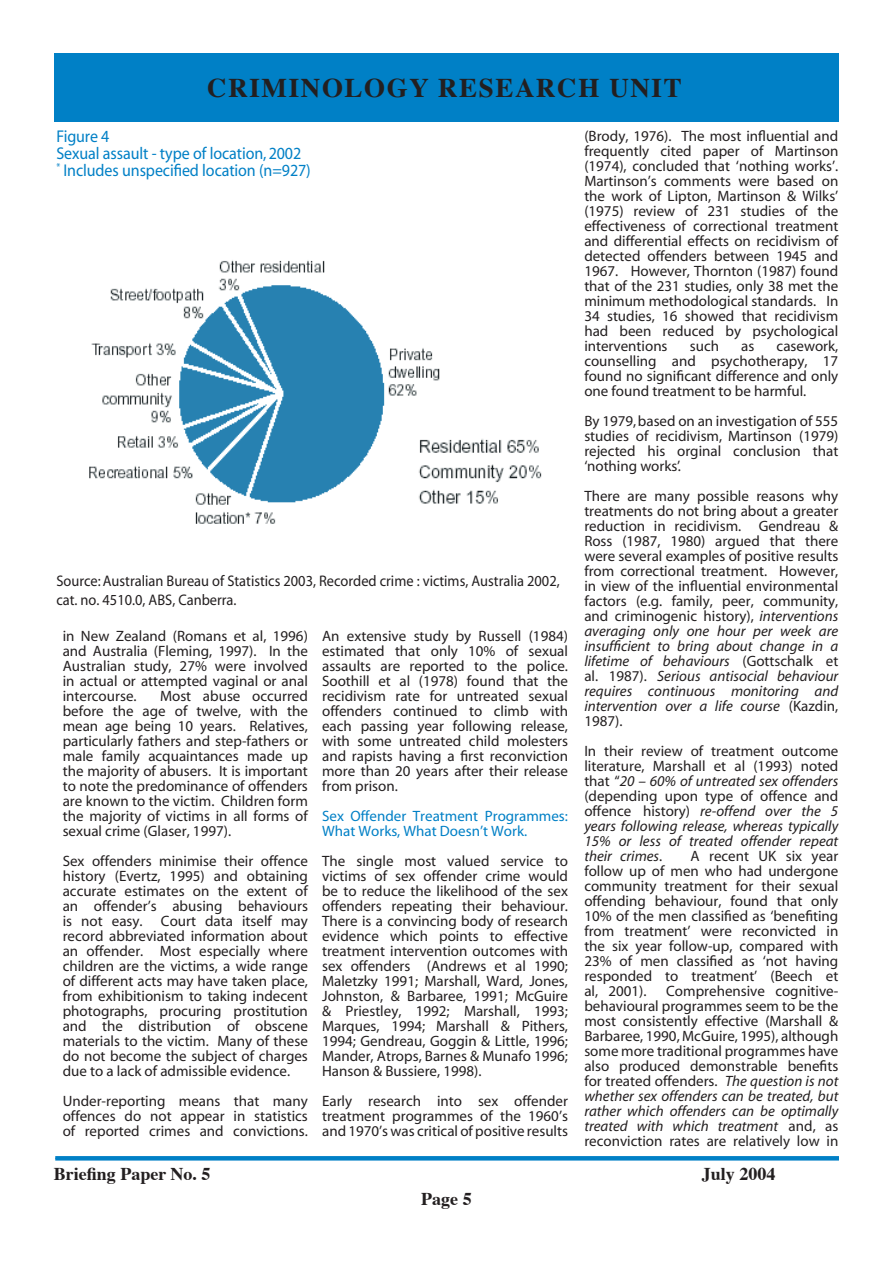
<style>
.page{position:relative;width:893px;height:1263px;background:#fff}
.page>*{position:absolute;margin:0;border:0;box-sizing:border-box;transform-origin:0 0}
.t1{font:700 27px "Times";letter-spacing:.06em;color:#231f20}
.t2{font:700 18px "Times";color:#231f20}
.t3{font:17.1px/17.1px "Myriad";letter-spacing:-.005em;color:#0080c6;scale:.94 1}
.t4{font:15.45px/18.8px "Myriad";color:#231f20;scale:.94 1}
.t5{font:15px/15px "Myriad";color:#231f20;text-align:justify}
.t6{font:italic 15px/15px "Myriad";color:#231f20;text-align:justify}
.t7{font:15px/15px "Myriad";color:#0080c6}
.s1{font-style:italic}
.s2{font-style:normal}
</style>
<div class="page">
<svg style="left:55px;top:1156px;width:784px;height:4px;background:#0482c7"></svg>
<div style="left:54px;top:54px;width:785px;height:68px;background:#0080c6"></div>
<img style="left:89px;top:260px;width:453px;height:264px">
<h1 class="t1" style="left:207px;top:70px;width:476px">CRIMINOLOGY RESEARCH UNIT</h1>
<p class="t3" style="left:56px;top:128px;width:272px">Figure 4<br>Sexual assault - type of location, 2002<br><sup>*</sup> Includes unspecified location (n=927)</p>
<p class="t4" style="left:56px;top:572px;width:537px">Source: Australian Bureau of Statistics 2003, Recorded crime : victims, Australia 2002, cat. no. 4510.0, ABS, Canberra.</p>
<p class="t5" style="left:63px;top:629px;width:247px">in New Zealand (Romans et al, 1996) and Australia (Fleming, 1997). In the Australian study, 27% were involved in actual or attempted vaginal or anal intercourse.</p>
<p class="t5" style="left:63px;top:689px;width:247px;text-indent:97px">Most abuse occurred before the age of twelve, with the mean age being 10 years. Relatives, particularly fathers and step-fathers or male family acquaintances made up the majority of abusers. It is important to note the predominance of offenders are known to the victim. Children form the majority of victims in all forms of sexual crime (Glaser, 1997).</p>
<p class="t5" style="left:63px;top:854px;width:247px">Sex offenders minimise their offence history (Evertz, 1995) and obtaining accurate estimates on the extent of an offender’s abusing behaviours is not easy. Court data itself may record abbreviated information about an offender. Most especially where children are the victims, a wide range of different acts may have taken place, from exhibitionism to taking indecent photographs, procuring prostitution and the distribution of obscene materials to the victim. Many of these do not become the subject of charges due to a lack of admissible evidence.</p>
<p class="t5" style="left:63px;top:1094px;width:247px">Under-reporting means that many offences do not appear in statistics of reported crimes and convictions.</p>
<p class="t5" style="left:322px;top:629px;width:247px">An extensive study by Russell (1984) estimated that only 10% of sexual assaults are reported to the police.<br>Soothill et al (1978) found that the recidivism rate for untreated sexual offenders continued to climb with each passing year following release, with some untreated child molesters and rapists having a first reconviction more than 20 years after their release from prison.</p>
<p class="t7" style="left:322px;top:809px;width:247px">Sex Offender Treatment Programmes:<br>What Works, What Doesn’t Work.</p>
<p class="t5" style="left:322px;top:854px;width:247px">The single most valued service to victims of sex offender crime would be to reduce the likelihood of the sex offenders repeating their behaviour.<br>There is a convincing body of research evidence which points to effective treatment intervention outcomes with sex offenders (Andrews et al 1990; Maletzky 1991; Marshall, Ward, Jones, Johnston, &amp; Barbaree, 1991; McGuire &amp; Priestley, 1992; Marshall, 1993; Marques, 1994; Marshall &amp; Pithers, 1994; Gendreau, Goggin &amp; Little, 1996; Mander, Atrops, Barnes &amp; Munafo 1996; Hanson &amp; Bussiere, 1998).</p>
<p class="t5" style="left:322px;top:1094px;width:247px">Early research into sex offender treatment programmes of the 1960’s and 1970’s was critical of positive results</p>
<p class="t5" style="left:584px;top:129px;width:256px">(Brody, 1976). The most influential and frequently cited paper of Martinson (1974), concluded that ‘nothing works’.<br>Martinson’s comments were based on the work of Lipton, Martinson &amp; Wilks’ (1975) review of 231 studies of the effectiveness of correctional treatment and differential effects on recidivism of detected offenders between 1945 and 1967. However, Thornton (1987) found that of the 231 studies, only 38 met the minimum methodological standards. In 34 studies, 16 showed that recidivism had been reduced by psychological interventions</p>
<p class="t5" style="left:584px;top:339px;width:255px;text-indent:192px">casework, counselling and psychotherapy, 17 found no significant difference and only one found treatment to be harmful.</p>
<p class="t5" style="left:584px;top:414px;width:256px">By 1979, based on an investigation of 555 studies of recidivism, Martinson (1979) rejected his orginal conclusion that ‘nothing works’.</p>
<p class="t5" style="left:584px;top:489px;width:256px">There are many possible reasons why treatments do not bring about a greater reduction in recidivism. Gendreau &amp; Ross (1987, 1980) argued that there were several examples of positive results from correctional treatment. However, in view of the influential environmental factors (e.g. family, peer, community, and criminogenic history), <span class="s1">interventions averaging only one hour per week are insufficient to bring about change in a lifetime of behaviours</span> (Gottschalk et al. 1987). <span class="s1">Serious antisocial behaviour requires continuous monitoring and intervention over a life course</span> (Kazdin, 1987).</p>
<p class="t6" style="left:584px;top:744px;width:256px"><span class="s2">In their review of treatment outcome literature, Marshall et al (1993) noted that “</span>20 – 60% of untreated sex offenders <span class="s2">(depending upon type of offence and offence history)</span> re-offend over the 5 years following release, whereas typically 15% or less of treated offender repeat their crimes<span class="s2">.</span></p>
<p class="t5" style="left:690px;top:339px;width:31px">such</p>
<p class="t5" style="left:741px;top:339px;width:15px">as</p>
<p class="t5" style="left:584px;top:849px;width:256px;text-indent:106px">A recent UK six year follow up of men who had undergone community treatment for their sexual offending behaviour, found that only 10% of the men classified as ‘benefiting from treatment’ were reconvicted in the six year follow-up, compared with 23% of men classified as ‘not having responded to treatment’ (Beech et al, 2001).</p>
<p class="t5" style="left:584px;top:984px;width:256px;text-indent:82px">Comprehensive cognitive&shy;behavioural programmes seem to be the most consistently effective (Marshall &amp; Barbaree, 1990, McGuire, 1995), although some more traditional programmes have also produced demonstrable benefits for treated offenders. <span class="s1">The question is not whether sex offenders can be treated, but rather which offenders can be optimally treated with which treatment</span> and, as reconviction rates are relatively low in</p>
<p class="t2" style="left:54px;top:1162px;width:158px">Briefing Paper No. 5</p>
<p class="t2" style="left:702px;top:1162px;width:75px">July 2004</p>
<p class="t2" style="left:421px;top:1187px;width:52px">Page 5</p>
</div>
